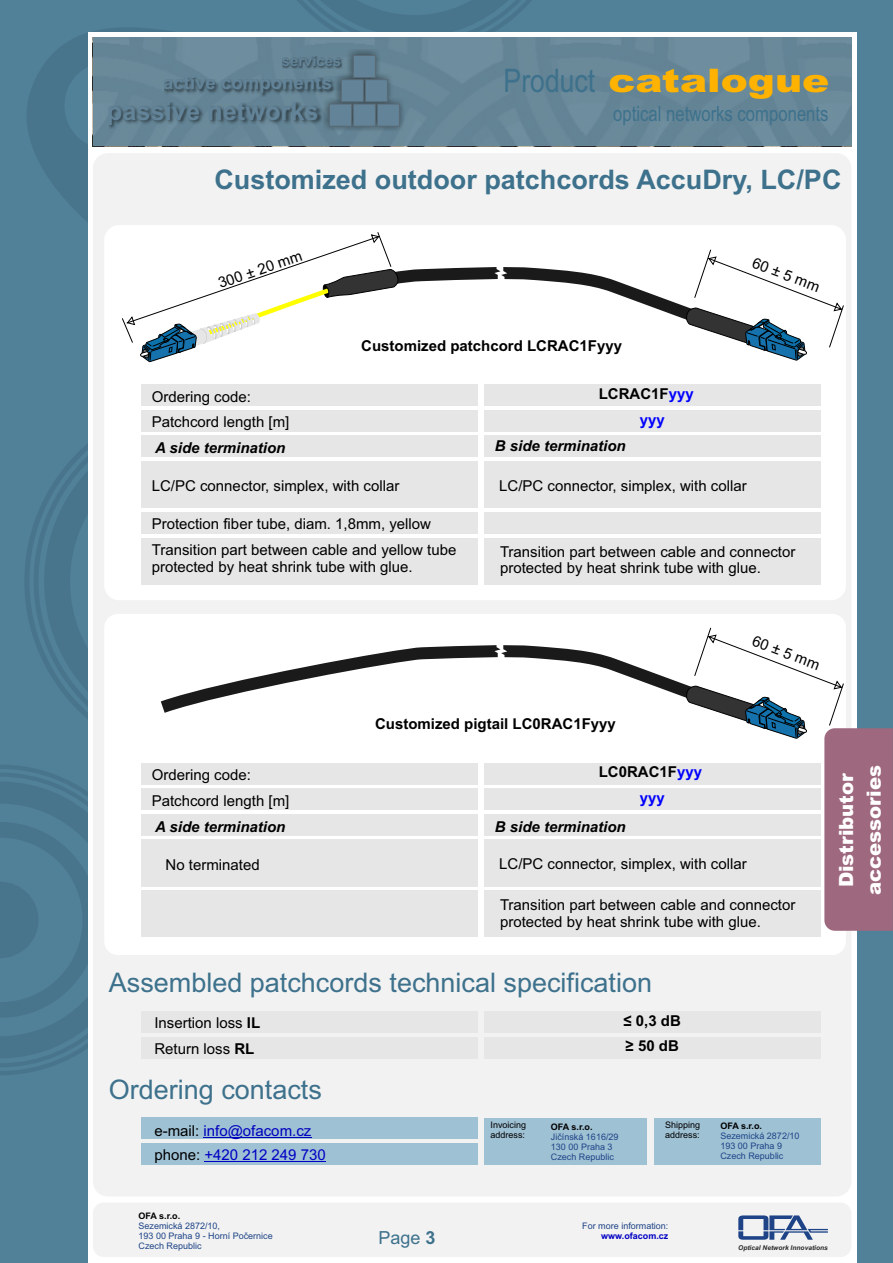
<style>
.page{position:relative;width:893px;height:1263px;background:#518099}
.page>*{position:absolute;margin:0;border:0;box-sizing:border-box;transform-origin:0 0}
.t1{font:900 32.4px "Arial";color:#ffb300;scale:1.25 1}
.t2{font:27px "Arial";color:#3d718c}
.t3{font:700 27px "Arial";color:#3d718c}
.t4{font:700 25.35px "Arial";color:#628398}
.t5{font:21px "Arial Narrow";color:#3d718c}
.t6{font:900 19.65px/27.6px "Arial";color:#fff;text-align:center}
.t7{font:700 18.6px "Arial";color:#628398}
.t8{font:18px "Arial";color:#3d718c}
.t9{font:15px/16.8px "Arial";color:#000}
.t10{font:700 15px/25.5px "Arial";color:#000}
.t11{font:italic 700 15px "Arial";color:#000}
.t12{font:15px "Arial";color:#0000bd}
.t13{font:15px "Arial";color:#0000c4}
.t14{font:700 14.85px "Arial";color:#628398}
.t15{font:9px/10.1px "Arial";color:#1e4487}
.t16{font:9px/10.1px "Arial";color:#000}
.t17{font:700 9px "Arial";letter-spacing:-.03em;color:#000}
.t18{font:700 9px "Arial";color:#0000c4}
.t19{font:italic 700 6.6px "Arial";color:#2b2a29}
.s1{font-family:"Arial Narrow";font-weight:400;color:#3d718c}
.s2{color:#00f}
.s3{font-weight:700}
.s4{color:#000}
</style>
<div class="page">
<svg style="left:25px;top:444px;width:63px;height:275px"></svg>
<svg style="left:0;top:765px;width:48px;height:310px"></svg>
<svg style="left:0;top:772px;width:88px;height:295px"></svg>
<svg style="left:27px;top:28px;width:816px;height:194px"></svg>
<div style="left:88px;top:33px;width:768px;height:1230px;background:#fff"></div>
<div style="left:93px;top:1202px;width:758px;height:55px;background:#f2f2f2;border-radius:11px"></div>
<div style="left:93px;top:153px;width:758px;height:1043px;background:#f2f2f2;border-radius:15px"></div>
<div style="left:93px;top:37px;width:758px;height:109px;background:#688b9e"></div>
<img style="left:110px;top:102px;width:187px;height:27px">
<img style="left:165px;top:77px;width:132px;height:20px">
<img style="left:283px;top:57px;width:14px;height:12px">
<svg style="left:297px;top:0;width:235px;height:126px"></svg>
<svg style="left:738px;top:1215px;width:90px;height:25px"></svg>
<div style="left:484px;top:1118px;width:163px;height:46px;background:#9fc1d4"></div>
<div style="left:654px;top:1118px;width:166px;height:46px;background:#9fc1d4"></div>
<div style="left:104px;top:225px;width:742px;height:375px;background:#fff;border-radius:15px"></div>
<div style="left:141px;top:461px;width:336px;height:47px;background:#e6e6e6"></div>
<div style="left:141px;top:512px;width:336px;height:22px;background:#e6e6e6"></div>
<div style="left:141px;top:538px;width:336px;height:47px;background:#e6e6e6"></div>
<div style="left:141px;top:436px;width:336px;height:21px;background:#e6e6e6"></div>
<div style="left:141px;top:410px;width:336px;height:21px;background:#e6e6e6"></div>
<div style="left:141px;top:385px;width:336px;height:21px;background:#e6e6e6"></div>
<div style="left:484px;top:461px;width:336px;height:47px;background:#e6e6e6"></div>
<div style="left:484px;top:512px;width:336px;height:22px;background:#e6e6e6"></div>
<div style="left:484px;top:538px;width:336px;height:47px;background:#e6e6e6"></div>
<div style="left:484px;top:436px;width:336px;height:21px;background:#e6e6e6"></div>
<div style="left:484px;top:410px;width:336px;height:21px;background:#e6e6e6"></div>
<div style="left:484px;top:385px;width:336px;height:21px;background:#e6e6e6"></div>
<div style="left:104px;top:614px;width:742px;height:341px;background:#fff;border-radius:14px"></div>
<svg style="left:160px;top:645px;width:525px;height:68px"></svg>
<svg style="left:494px;top:645px;width:13px;height:27px"></svg>
<div style="left:141px;top:839px;width:336px;height:47px;background:#e6e6e6"></div>
<div style="left:141px;top:890px;width:336px;height:47px;background:#e6e6e6"></div>
<div style="left:141px;top:814px;width:336px;height:21px;background:#e6e6e6"></div>
<div style="left:141px;top:788px;width:336px;height:22px;background:#e6e6e6"></div>
<div style="left:141px;top:763px;width:336px;height:21px;background:#e6e6e6"></div>
<div style="left:484px;top:839px;width:336px;height:47px;background:#e6e6e6"></div>
<div style="left:484px;top:890px;width:336px;height:47px;background:#e6e6e6"></div>
<div style="left:484px;top:814px;width:336px;height:21px;background:#e6e6e6"></div>
<div style="left:484px;top:788px;width:336px;height:22px;background:#e6e6e6"></div>
<div style="left:484px;top:763px;width:336px;height:21px;background:#e6e6e6"></div>
<svg style="left:122px;top:232px;width:722px;height:130px"></svg>
<div style="left:141px;top:1037px;width:336px;height:21px;background:#e6e6e6"></div>
<div style="left:141px;top:1011px;width:336px;height:22px;background:#e6e6e6"></div>
<div style="left:484px;top:1037px;width:336px;height:21px;background:#e6e6e6"></div>
<div style="left:484px;top:1011px;width:336px;height:22px;background:#e6e6e6"></div>
<div style="left:141px;top:1143px;width:336px;height:21px;background:#9fc1d4"></div>
<div style="left:141px;top:1118px;width:336px;height:21px;background:#9fc1d4"></div>
<hr style="left:204px;top:1161px;width:122px;height:1px;background:#0000c4">
<svg style="left:204px;top:1137px;width:39px;height:1px"></svg>
<hr style="left:243px;top:1137px;width:68px;height:1px;background:#0000bd">
<svg style="left:685px;top:627px;width:208px;height:304px"></svg>
<p class="t14" style="left:282px;top:55px;width:61px">services</p>
<p class="t7" style="left:163px;top:76px;width:170px">active components</p>
<h3 class="t4" style="left:107px;top:102px;width:213px">passive networks</h3>
<h1 class="t1" style="left:504px;top:69px;width:262px"><span class="s1">Product</span> catalogue</h1>
<h3 class="t5" style="left:613px;top:106px;width:217px">optical networks components</h3>
<h2 class="t3" style="left:214px;top:170px;width:629px">Customized outdoor patchcords AccuDry, LC/PC</h2>
<p class="t9" style="left:216px;top:277px;width:89px;rotate:-19deg">300 ± 20 mm</p>
<p class="t9" style="left:756px;top:255px;width:72px;rotate:21deg">60 ± 5 mm</p>
<p class="t9" style="left:152px;top:390px;width:101px">Ordering code:</p>
<p class="t9" style="left:152px;top:415px;width:139px">Patchcord length [m]</p>
<p class="t11" style="left:155px;top:442px;width:132px">A side termination</p>
<p class="t10" style="left:361px;top:334px;width:262px">Customized patchcord LCRAC1Fyyy</p>
<p class="t10" style="left:640px;top:383px;width:56px;text-indent:-41px">LCRAC1F<span class="s2">yyy yyy</span></p>
<p class="t11" style="left:495px;top:440px;width:132px">B side termination</p>
<p class="t9" style="left:152px;top:478px;width:249px">LC/PC connector, simplex, with collar</p>
<p class="t9" style="left:152px;top:517px;width:281px">Protection fiber tube, diam. 1,8mm, yellow</p>
<p class="t9" style="left:152px;top:543px;width:306px">Transition part between cable and yellow tube protected by heat shrink tube with glue.</p>
<p class="t9" style="left:499px;top:478px;width:249px">LC/PC connector, simplex, with collar</p>
<p class="t9" style="left:500px;top:544px;width:297px">Transition part between cable and connector protected by heat shrink tube with glue.</p>
<p class="t9" style="left:152px;top:768px;width:101px">Ordering code:</p>
<p class="t9" style="left:152px;top:793px;width:139px">Patchcord length [m]</p>
<p class="t11" style="left:155px;top:821px;width:132px">A side termination</p>
<p class="t9" style="left:166px;top:858px;width:96px">No terminated</p>
<p class="t10" style="left:375px;top:712px;width:242px">Customized pigtail LC0RAC1Fyyy</p>
<p class="t10" style="left:599px;top:761px;width:105px;text-align:center">LC0RAC1F<span class="s2">yyy yyy</span></p>
<p class="t9" style="left:756px;top:633px;width:72px;rotate:21deg">60 ± 5 mm</p>
<p class="t11" style="left:495px;top:821px;width:132px">B side termination</p>
<p class="t9" style="left:499px;top:857px;width:249px">LC/PC connector, simplex, with collar</p>
<p class="t9" style="left:500px;top:898px;width:297px">Transition part between cable and connector protected by heat shrink tube with glue.</p>
<h2 class="t2" style="left:109px;top:973px;width:545px">Assembled patchcords technical specification</h2>
<p class="t9" style="left:154px;top:1016px;width:107px">Insertion loss <span class="s3">IL</span></p>
<p class="t10" style="left:623px;top:1009px;width:59px">≤ 0,3 dB ≥ 50 dB</p>
<p class="t9" style="left:154px;top:1041px;width:102px">Return loss <span class="s3">RL</span></p>
<h2 class="t2" style="left:109px;top:1079px;width:215px">Ordering contacts</h2>
<p class="t16" style="left:665px;top:1121px;width:37px">Shipping address:</p>
<p class="t16" style="left:491px;top:1121px;width:37px">Invoicing address:</p>
<p class="t17" style="left:720px;top:1123px;width:43px">OFA s.r.o.</p>
<p class="t12" style="left:154px;top:1125px;width:158px"><span class="s4">e-mail:</span> info@ofacom.cz</p>
<p class="t17" style="left:551px;top:1123px;width:43px">OFA s.r.o.</p>
<p class="t15" style="left:720px;top:1132px;width:81px">Sezemická 2872/10<br>193 00 Praha 9<br>Czech Republic</p>
<p class="t15" style="left:551px;top:1133px;width:69px">Jičínská 1616/29<br>130 00 Praha 3<br>Czech Republic</p>
<p class="t13" style="left:154px;top:1149px;width:173px"><span class="s4">phone:</span> +420 212 249 730</p>
<h3 class="t6" style="left:834px;top:895px;width:131px;rotate:-90deg">Distributor accessories</h3>
<p class="t17" style="left:139px;top:1212px;width:43px">OFA s.r.o.</p>
<p class="t15" style="left:139px;top:1222px;width:136px">Sezemická 2872/10,<br>193 00 Praha 9 - Horní Počernice<br>Czech Republic</p>
<p class="t15" style="left:582px;top:1221px;width:88px">For more information:</p>
<p class="t8" style="left:378px;top:1231px;width:59px">Page <span class="s3">3</span></p>
<p class="t18" style="left:601px;top:1232px;width:69px">www.ofacom.cz</p>
<p class="t19" style="left:738px;top:1245px;width:91px">Optical Network Innovations</p>
</div>
